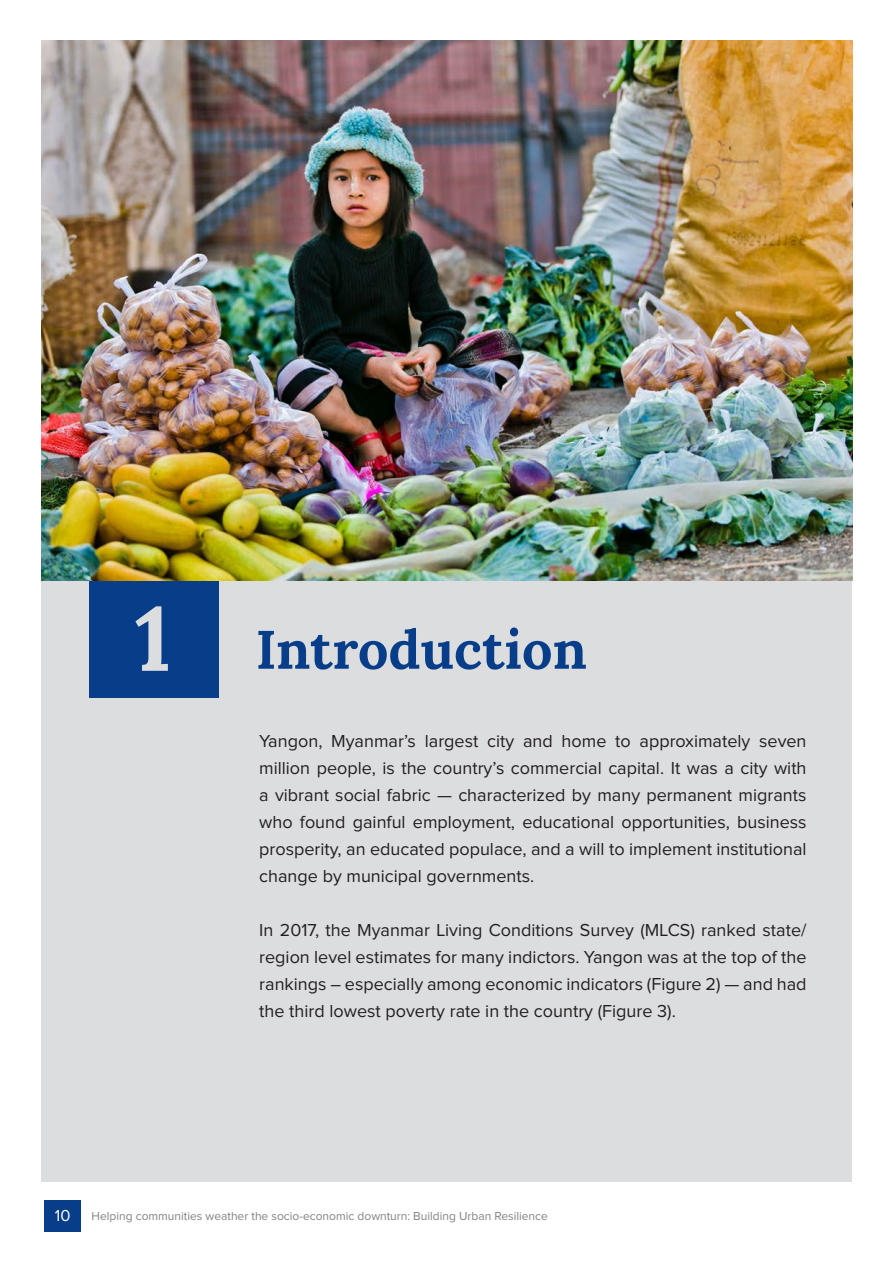
<style>
.page{position:relative;width:893px;height:1263px;background:#fff}
.page>*{position:absolute;margin:0;border:0;box-sizing:border-box;transform-origin:0 0}
.Chapter_sutitle1{font:700 90px "Lora";color:#dcdddf}
.Chapter_sutitle1-2{font:700 54px "Lora";color:#083e89}
.Body_Text{font:18px/27px "Proxima Nova";color:#231f20;text-align:justify}
.t1{font:16.5px "Proxima Nova";color:#fff}
.t2{font:12px "Proxima Nova";color:#808285}
</style>
<div class="page">
<div style="left:41px;top:40px;width:810px;height:1142px;background:#dcdddf"></div>
<img style="left:41px;top:40px;width:811px;height:541px">
<div style="left:89px;top:581px;width:130px;height:117px;background:#083e89"></div>
<div style="left:44px;top:1199px;width:37px;height:32px;background:#083e89"></div>
<p class="Chapter_sutitle1" style="left:135px;top:580px;width:38px">1</p>
<p class="Chapter_sutitle1-2" style="left:256px;top:614px;width:333px">Introduction</p>
<p class="Body_Text" style="left:259px;top:728px;width:549px">Yangon, Myanmar’s largest city and home to approximately seven million people, is the country’s commercial capital. It was a city with a vibrant social fabric — characterized by many permanent migrants who found gainful employment, educational opportunities, business prosperity, an educated populace, and a will to implement institutional change by municipal governments.</p>
<p class="Body_Text" style="left:259px;top:917px;width:549px">In 2017, the Myanmar Living Conditions Survey (MLCS) ranked state/ region level estimates for many indictors. Yangon was at the top of the rankings – especially among economic indicators (Figure 2) — and had the third lowest poverty rate in the country (Figure 3).</p>
<p class="t1" style="left:55px;top:1208px;width:17px">10</p>
<p class="t2" style="left:92px;top:1210px;width:458px">Helping communities weather the socio-economic downturn: Building Urban Resilience</p>
</div>
